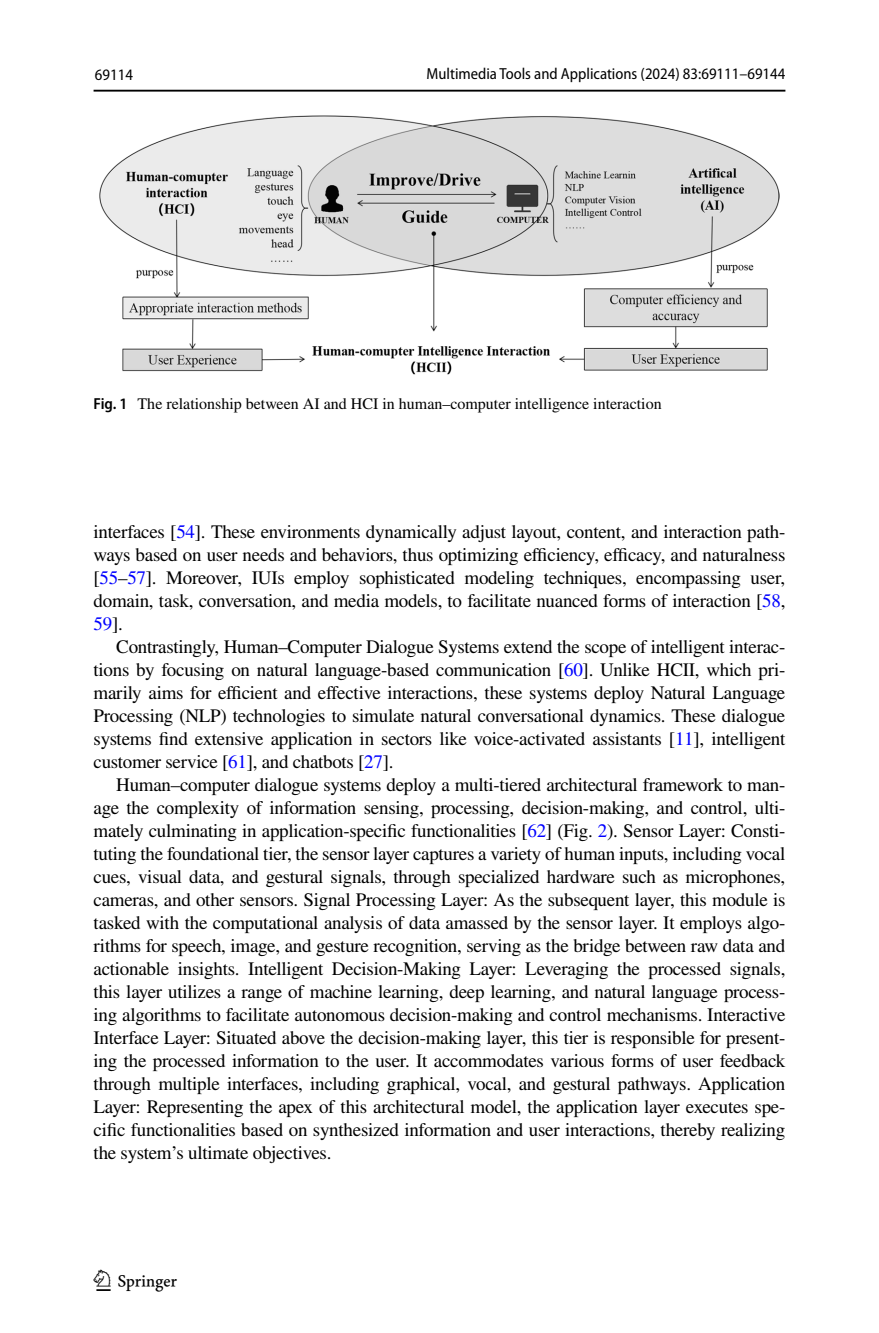
<style>
.page{position:relative;width:879px;height:1333px;background:#fff}
.page>*{position:absolute;margin:0;border:0;box-sizing:border-box;transform-origin:0 0}
.t1{font:30px "Springnew Regular 4";color:#000}
.t2{font:19px/23px "STIX";letter-spacing:-.015em;color:#000;text-align:justify}
.t3{font:16px "STIX";color:#000}
.t4{font:semi-condensed 16px "Myriad Pro";color:#000}
.s1{font-family:"Myriad Pro";font-weight:600;font-stretch:semi-condensed}
.s2{color:#00f}
</style>
<div class="page">
<hr style="left:94px;top:90px;width:691px;height:2px;background:#000">
<img style="left:99px;top:116px;width:681px;height:258px">
<p class="t4" style="left:95px;top:66px;width:39px">69114</p>
<p class="t4" style="left:426px;top:65px;width:360px">Multimedia Tools and Applications (2024) 83:69111–69144</p>
<p class="t3" style="left:94px;top:393px;width:569px"><span class="s1">Fig. 1</span> The relationship between AI and HCI in human–computer intelligence interaction</p>
<p class="t2" style="left:94px;top:521px;width:693px">interfaces [<span class="s2">54</span>]. These environments dynamically adjust layout, content, and interaction path&shy;ways based on user needs and behaviors, thus optimizing efficiency, efficacy, and naturalness [<span class="s2">55</span>–<span class="s2">57</span>]. Moreover, IUIs employ sophisticated modeling techniques, encompassing user, domain, task, conversation, and media models, to facilitate nuanced forms of interaction [<span class="s2">58</span>, <span class="s2">59</span>].</p>
<p class="t2" style="left:94px;top:636px;width:693px;text-indent:23px">Contrastingly, Human–Computer Dialogue Systems extend the scope of intelligent interac&shy;tions by focusing on natural language-based communication [<span class="s2">60</span>]. Unlike HCII, which pri&shy;marily aims for efficient and effective interactions, these systems deploy Natural Language Processing (NLP) technologies to simulate natural conversational dynamics. These dialogue systems find extensive application in sectors like voice-activated assistants [<span class="s2">11</span>], intelligent customer service [<span class="s2">61</span>], and chatbots [<span class="s2">27</span>].</p>
<p class="t2" style="left:94px;top:774px;width:693px;text-indent:23px">Human–computer dialogue systems deploy a multi-tiered architectural framework to man&shy;age the complexity of information sensing, processing, decision-making, and control, ulti&shy;mately culminating in application-specific functionalities [<span class="s2">62</span>] (Fig. <span class="s2">2</span>). Sensor Layer: Consti&shy;tuting the foundational tier, the sensor layer captures a variety of human inputs, including vocal cues, visual data, and gestural signals, through specialized hardware such as microphones, cameras, and other sensors. Signal Processing Layer: As the subsequent layer, this module is tasked with the computational analysis of data amassed by the sensor layer. It employs algo&shy;rithms for speech, image, and gesture recognition, serving as the bridge between raw data and actionable insights. Intelligent Decision-Making Layer: Leveraging the processed signals, this layer utilizes a range of machine learning, deep learning, and natural language process&shy;ing algorithms to facilitate autonomous decision-making and control mechanisms. Interactive Interface Layer: Situated above the decision-making layer, this tier is responsible for present&shy;ing the processed information to the user. It accommodates various forms of user feedback through multiple interfaces, including graphical, vocal, and gestural pathways. Application Layer: Representing the apex of this architectural model, the application layer executes spe&shy;cific functionalities based on synthesized information and user interactions, thereby realizing the system’s ultimate objectives.</p>
<h1 class="t1" style="left:96px;top:1269px;width:83px">1 3</h1>
</div>
